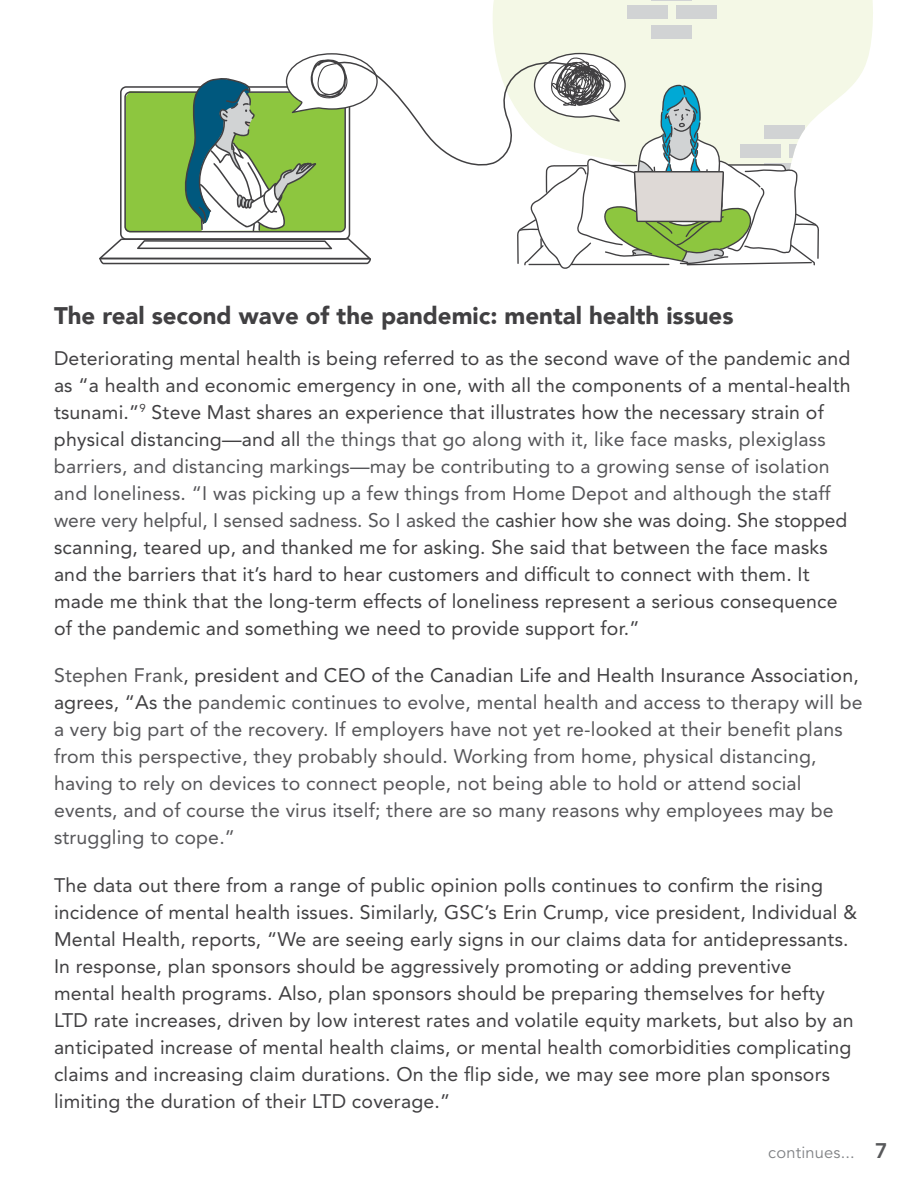
<style>
.page{position:relative;width:918px;height:1188px;background:#fff}
.page>*{position:absolute;margin:0;border:0;box-sizing:border-box;transform-origin:0 0}
.t1{font:900 24px "Avenir";color:#414042}
.t2{font:19.5px/27px "Avenir LT Std";letter-spacing:.01em;color:#414042}
.t3{font:19.5px/27px "Avenir LT Std";letter-spacing:.01em;color:#565659}
.t4{font:16.5px "Avenir LT Std";letter-spacing:.01em;color:#808285}
.s1{color:#565659}
.s2{color:#414042}
.s3{font-weight:800;font-size:21px;color:#58595b}
</style>
<div class="page">
<svg style="left:493px;top:0;width:380px;height:114px;background:#f4f8e7"></svg>
<svg style="left:99px;top:38px;width:720px;height:231px"></svg>
<hr style="left:651px;top:0;width:41px;height:1px;background:#d1d3d4">
<div style="left:651px;top:25px;width:41px;height:13px;background:#d1d3d4"></div>
<div style="left:627px;top:6px;width:41px;height:13px;background:#d1d3d4"></div>
<div style="left:676px;top:6px;width:41px;height:13px;background:#d1d3d4"></div>
<p class="t1" style="left:54px;top:296px;width:681px">The real second wave of the pandemic: mental health issues</p>
<p class="t2" style="left:54px;top:345px;width:798px">Deteriorating mental health is being referred to as the second wave of the pandemic and as “a health and economic emergency in one, with all the components of a mental-health tsunami.”<sup>9</sup> Steve Mast shares an experience that illustrates how the necessary strain of physical distancing—and all <span class="s1">the things that go along with it, like face masks, plexiglass barriers, and distancing markings—may be contributing to a growing sense of isolation and loneliness. “I was picking up a few things from Home Depot and although the staff were very helpful, I sensed sadness. So I asked the</span> cashier how she was doing. She stopped scanning, teared up, and thanked me for asking. She said that between the face masks and the barriers that it’s hard to hear customers and difficult to connect with them. It made me think that the long-term effects of loneliness represent a serious consequence of the pandemic and something we need to provide support for.”</p>
<p class="t3" style="left:54px;top:662px;width:810px">Stephen Frank<span class="s2">, president and CEO of the Canadian Life and Health Insurance Association, agrees, “As the</span> pandemic continues to evolve, mental health and access to therapy will be a very big part of the recovery. If employers have not yet re-looked at their benefit plans from this perspective, they probably should. Working from home, physical distancing, having to rely on devices to connect people, not being able to hold or attend social events, and of course the virus itself; there are so many reasons why employees may be struggling to cope.”</p>
<p class="t2" style="left:54px;top:871px;width:805px">The data out there from a range of public opinion polls continues to confirm the rising incidence of mental health issues. Similarly, GSC’s Erin Crump, vice president, Individual &amp; Mental Health, reports, “We are seeing early signs in our claims data for antidepressants.<br>In response, plan sponsors should be aggressively promoting or adding preventive mental health programs. Also, plan sponsors should be preparing themselves for hefty LTD rate increases, driven by low interest rates and volatile equity markets, but also by an anticipated increase of mental health claims, or mental health comorbidities complicating claims and increasing claim durations. On the flip side, we may see more plan sponsors limiting the duration of their LTD coverage.”</p>
<p class="t4" style="left:768px;top:1143px;width:121px">continues... <span class="s3">7</span></p>
</div>
